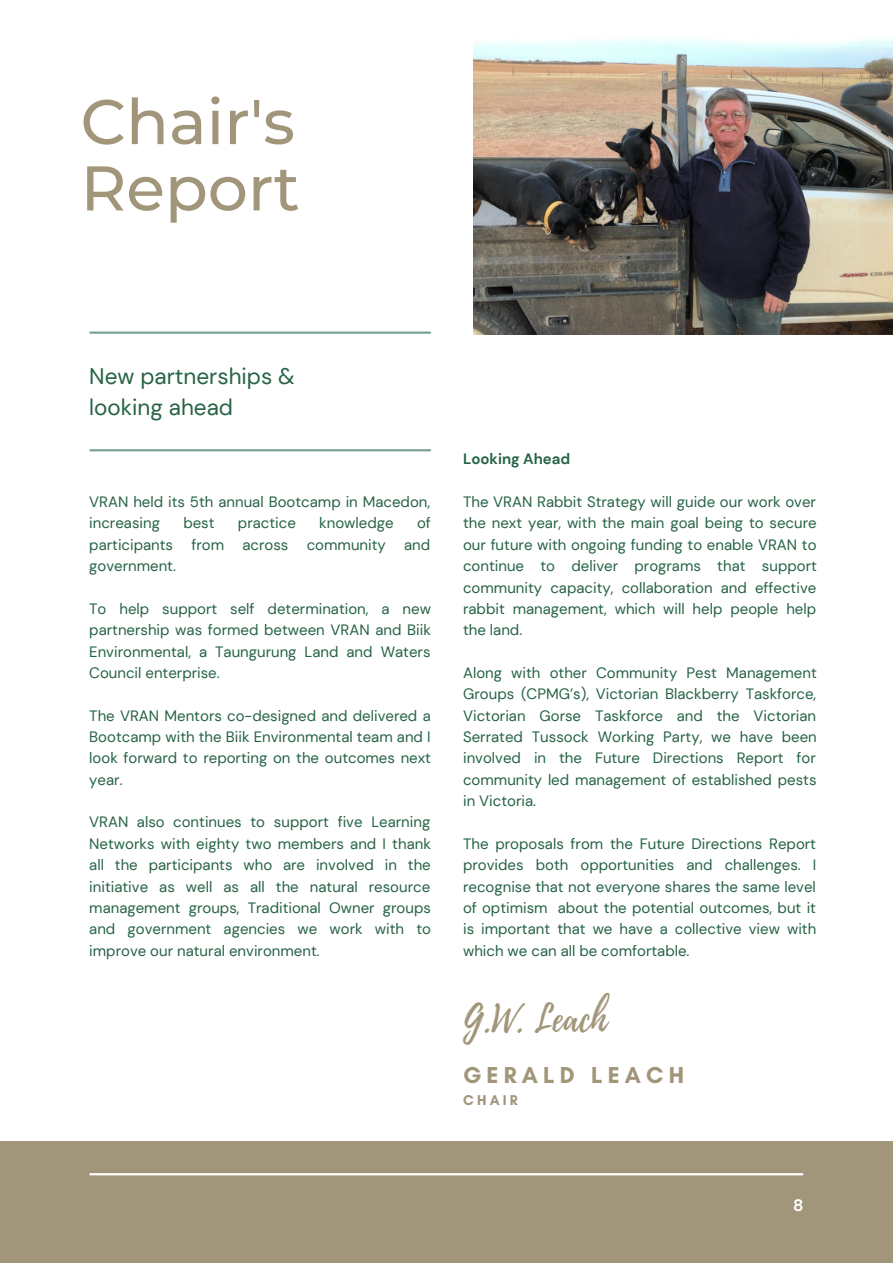
<style>
.page{position:relative;width:893px;height:1264px;background:#fff}
.page>*{position:absolute;margin:0;border:0;box-sizing:border-box;transform-origin:0 0}
.t1{font:500 63px/66.3px "Montserrat";color:#a1967a}
.t2{font:36.45px "Playlist Script";color:#a1967a}
.t3{font:700 23.4px "Glacial Indifference";letter-spacing:.22em;color:#a1967a}
.t4{font:22.5px/31.5px "DM Sans";color:#266345}
.t5{font:700 16.5px "DM Sans";color:#fff}
.t6{font:15px/21.3px "DM Sans";color:#266345;text-align:justify}
.t7{font:700 15px "DM Sans";color:#266345}
.t8{font:700 14.4px "Glacial Indifference";letter-spacing:.22em;color:#a1967a}
</style>
<div class="page">
<img style="left:473px;top:39px;width:419px;height:295px">
<div style="left:0;top:1140px;width:892px;height:122px;background:#a1967a"></div>
<hr style="left:90px;top:1173px;width:712px;height:2px;background:#fff">
<hr style="left:90px;top:331px;width:340px;height:3px;background:#7ba195">
<hr style="left:90px;top:449px;width:340px;height:2px;background:#7ba195">
<h1 class="t1" style="left:81px;top:88px;width:221px">Chair's<br>Report</h1>
<h3 class="t4" style="left:89px;top:360px;width:207px">New partnerships &amp; looking ahead</h3>
<p class="t6" style="left:89px;top:491px;width:342px">VRAN held its 5th annual Bootcamp in Macedon, increasing</p>
<p class="t6" style="left:89px;top:512px;width:343px;text-indent:328px">of participants from across community and government.</p>
<p class="t6" style="left:89px;top:598px;width:343px">To help support self determination, a new partnership was formed between VRAN and Biik Environmental, a Taungurung Land and Waters Council enterprise.</p>
<p class="t6" style="left:89px;top:705px;width:343px">The VRAN Mentors co-designed and delivered a Bootcamp with the Biik Environmental team and I look forward to reporting on the outcomes next year.</p>
<p class="t6" style="left:89px;top:811px;width:343px">VRAN also continues to support five Learning Networks with eighty two members and I thank all the participants who are involved in the initiative as well as all the natural resource management groups, Traditional Owner groups and government agencies we work with to improve our natural environment.</p>
<p class="t6" style="left:183px;top:512px;width:33px">best</p>
<p class="t6" style="left:238px;top:512px;width:59px">practice</p>
<p class="t6" style="left:319px;top:512px;width:76px">knowledge</p>
<p class="t7" style="left:463px;top:449px;width:109px">Looking Ahead</p>
<p class="t6" style="left:463px;top:491px;width:355px">The VRAN Rabbit Strategy will guide our work over the next year, with the main goal being to secure our future with ongoing funding to enable VRAN to continue to deliver programs that support community capacity, collaboration and effective rabbit management, which will help people help the land.</p>
<p class="t6" style="left:463px;top:662px;width:355px">Along with other Community Pest Management Groups (CPMG’s), Victorian Blackberry Taskforce, Victorian Gorse Taskforce and the Victorian Serrated Tussock Working Party, we have been involved in the Future Directions Report for community led management of established pests in Victoria.</p>
<p class="t6" style="left:463px;top:833px;width:355px">The proposals from the Future Directions Report provides both opportunities and challenges. I recognise that not everyone shares the same level of optimism about the potential outcomes, but it is important that we have a collective view with which we can all be comfortable.</p>
<h2 class="t2" style="left:463px;top:993px;width:146px">G.W. Leach</h2>
<h3 class="t3" style="left:463px;top:1060px;width:222px">GERALD LEACH</h3>
<p class="t8" style="left:463px;top:1091px;width:56px">CHAIR</p>
<p class="t5" style="left:793px;top:1194px;width:12px">8</p>
</div>
